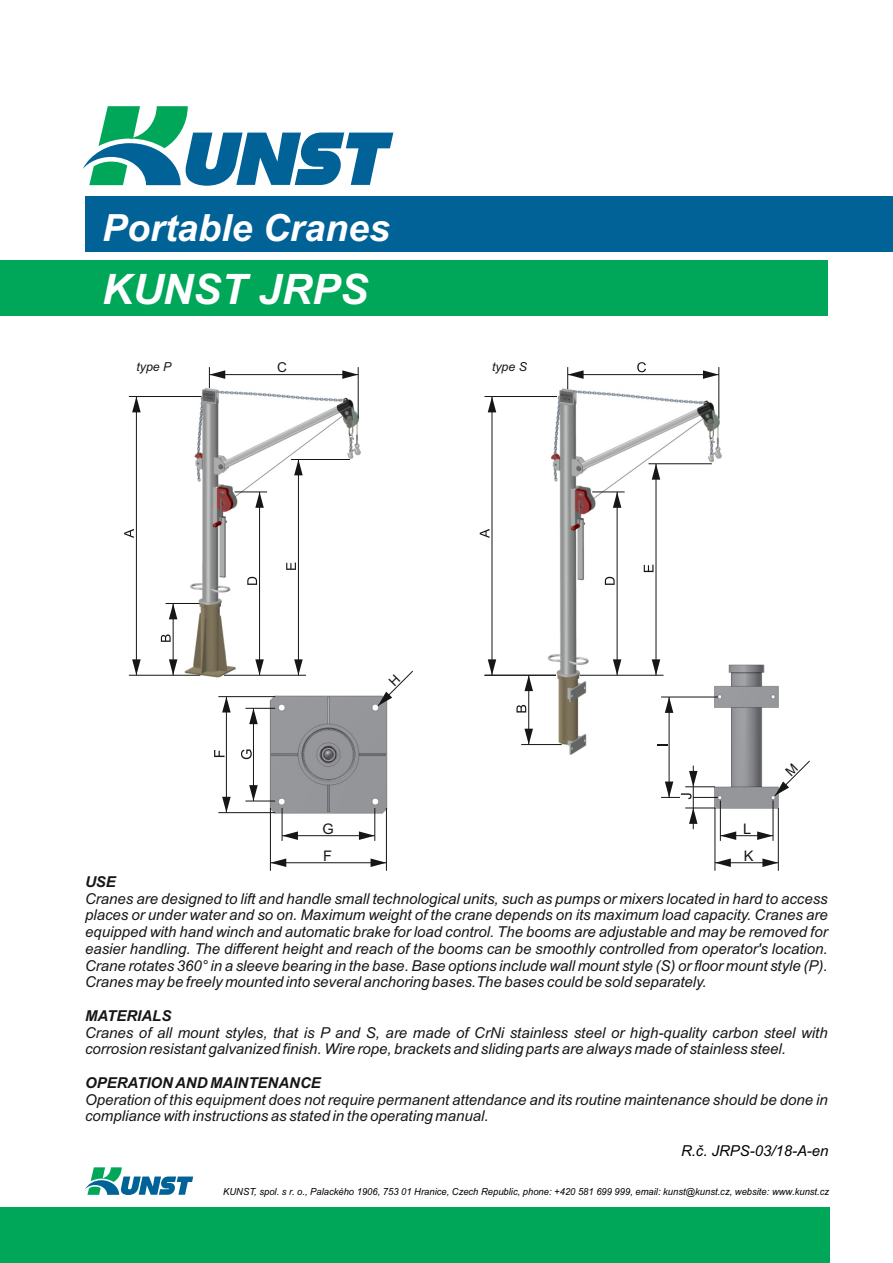
<style>
.page{position:relative;width:893px;height:1263px;background:#fff}
.page>*{position:absolute;margin:0;border:0;box-sizing:border-box;transform-origin:0 0}
.t1{font:italic 700 42px "Arial";color:#fff}
.t2{font:italic 700 37.5px "Arial";color:#fff}
.t3{font:italic 15px/16.8px "Arial";color:#151616}
.t4{font:italic 700 15px "Arial";color:#151616}
.t5{font:italic 15px "Arial";color:#000}
.t6{font:14.55px/27px "Arial";color:#151616}
.t7{font:13.65px "Arial";color:#151616}
.t8{font:italic 12.3px "Arial";color:#151616}
.t9{font:italic 9.75px "Arial";color:#000;scale:.96 1}
</style>
<div class="page">
<div style="left:85px;top:196px;width:808px;height:56px;background:#006297"></div>
<div style="left:0;top:260px;width:828px;height:55px;background:#00a759"></div>
<div style="left:0;top:1208px;width:829px;height:55px;background:#00a759"></div>
<svg style="left:83px;top:106px;width:310px;height:80px"></svg>
<svg style="left:85px;top:1167px;width:108px;height:28px"></svg>
<img style="left:168px;top:379px;width:193px;height:299px">
<hr style="left:129px;top:675px;width:71px;height:1px;background:#151616">
<hr style="left:129px;top:396px;width:72px;height:1px;background:#151616">
<hr style="left:136px;top:396px;width:1px;height:279px;background:#151616">
<svg style="left:132px;top:397px;width:9px;height:15px"></svg>
<svg style="left:132px;top:659px;width:9px;height:16px"></svg>
<hr style="left:166px;top:603px;width:34px;height:1px;background:#151616">
<hr style="left:173px;top:603px;width:1px;height:72px;background:#151616">
<svg style="left:169px;top:604px;width:8px;height:15px"></svg>
<svg style="left:169px;top:659px;width:8px;height:16px"></svg>
<svg style="left:124px;top:529px;width:10px;height:9px"></svg>
<svg style="left:161px;top:634px;width:10px;height:8px"></svg>
<hr style="left:358px;top:367px;width:1px;height:51px;background:#151616">
<hr style="left:209px;top:374px;width:149px;height:1px;background:#151616">
<svg style="left:209px;top:367px;width:16px;height:21px"></svg>
<svg style="left:342px;top:370px;width:16px;height:9px"></svg>
<hr style="left:224px;top:675px;width:82px;height:1px;background:#151616">
<hr style="left:291px;top:459px;width:59px;height:1px;background:#151616">
<hr style="left:298px;top:459px;width:1px;height:216px;background:#151616">
<svg style="left:294px;top:460px;width:9px;height:15px"></svg>
<svg style="left:294px;top:659px;width:9px;height:16px"></svg>
<hr style="left:235px;top:492px;width:32px;height:1px;background:#151616">
<hr style="left:259px;top:492px;width:1px;height:183px;background:#151616">
<svg style="left:255px;top:492px;width:9px;height:16px"></svg>
<svg style="left:255px;top:659px;width:9px;height:16px"></svg>
<svg style="left:247px;top:577px;width:10px;height:8px"></svg>
<svg style="left:286px;top:563px;width:10px;height:7px"></svg>
<img style="left:531px;top:379px;width:191px;height:384px">
<hr style="left:484px;top:396px;width:73px;height:1px;background:#151616">
<hr style="left:492px;top:396px;width:1px;height:279px;background:#151616">
<svg style="left:488px;top:397px;width:8px;height:15px"></svg>
<svg style="left:488px;top:659px;width:8px;height:16px"></svg>
<hr style="left:528px;top:675px;width:1px;height:69px;background:#151616">
<svg style="left:524px;top:676px;width:9px;height:15px"></svg>
<svg style="left:524px;top:729px;width:9px;height:15px"></svg>
<svg style="left:480px;top:529px;width:9px;height:9px"></svg>
<svg style="left:516px;top:705px;width:10px;height:7px"></svg>
<hr style="left:484px;top:675px;width:72px;height:1px;background:#151616">
<hr style="left:521px;top:744px;width:41px;height:1px;background:#151616">
<hr style="left:719px;top:367px;width:1px;height:51px;background:#151616">
<hr style="left:568px;top:374px;width:151px;height:1px;background:#151616">
<svg style="left:567px;top:367px;width:17px;height:22px"></svg>
<svg style="left:703px;top:370px;width:16px;height:9px"></svg>
<svg style="left:637px;top:362px;width:9px;height:10px"></svg>
<hr style="left:580px;top:675px;width:83px;height:1px;background:#151616">
<hr style="left:648px;top:463px;width:64px;height:1px;background:#151616">
<hr style="left:656px;top:464px;width:1px;height:211px;background:#151616">
<svg style="left:652px;top:464px;width:8px;height:16px"></svg>
<svg style="left:652px;top:659px;width:8px;height:16px"></svg>
<hr style="left:592px;top:492px;width:33px;height:1px;background:#151616">
<hr style="left:617px;top:492px;width:1px;height:183px;background:#151616">
<svg style="left:613px;top:492px;width:8px;height:16px"></svg>
<svg style="left:613px;top:659px;width:8px;height:16px"></svg>
<svg style="left:605px;top:577px;width:10px;height:8px"></svg>
<svg style="left:644px;top:565px;width:9px;height:7px"></svg>
<img style="left:708px;top:662px;width:71px;height:150px">
<hr style="left:661px;top:797px;width:57px;height:1px;background:#151616">
<div style="left:680px;top:792px;width:12px;height:11px;background:#fff"></div>
<hr style="left:773px;top:800px;width:1px;height:41px;background:#151616">
<hr style="left:715px;top:808px;width:1px;height:63px;background:#151616">
<hr style="left:778px;top:808px;width:1px;height:63px;background:#151616">
<hr style="left:715px;top:862px;width:63px;height:1px;background:#151616">
<svg style="left:715px;top:858px;width:16px;height:9px"></svg>
<svg style="left:762px;top:858px;width:16px;height:9px"></svg>
<hr style="left:720px;top:800px;width:1px;height:41px;background:#151616">
<hr style="left:720px;top:835px;width:53px;height:1px;background:#151616">
<svg style="left:720px;top:831px;width:16px;height:9px"></svg>
<svg style="left:757px;top:831px;width:16px;height:9px"></svg>
<hr style="left:685px;top:786px;width:30px;height:1px;background:#151616">
<hr style="left:685px;top:808px;width:30px;height:1px;background:#151616">
<hr style="left:661px;top:697px;width:57px;height:1px;background:#151616">
<hr style="left:669px;top:697px;width:1px;height:100px;background:#151616">
<svg style="left:665px;top:697px;width:8px;height:16px"></svg>
<svg style="left:665px;top:781px;width:8px;height:16px"></svg>
<svg style="left:681px;top:766px;width:16px;height:63px"></svg>
<img style="left:265px;top:695px;width:123px;height:120px">
<hr style="left:245px;top:708px;width:30px;height:1px;background:#151616">
<hr style="left:245px;top:801px;width:30px;height:1px;background:#151616">
<hr style="left:253px;top:708px;width:1px;height:93px;background:#151616">
<svg style="left:249px;top:708px;width:9px;height:16px"></svg>
<svg style="left:249px;top:785px;width:9px;height:16px"></svg>
<svg style="left:241px;top:749px;width:11px;height:10px"></svg>
<hr style="left:218px;top:696px;width:57px;height:1px;background:#151616">
<hr style="left:218px;top:812px;width:57px;height:1px;background:#151616">
<hr style="left:226px;top:697px;width:1px;height:116px;background:#151616">
<svg style="left:222px;top:697px;width:9px;height:15px"></svg>
<svg style="left:222px;top:797px;width:9px;height:16px"></svg>
<svg style="left:214px;top:750px;width:11px;height:7px"></svg>
<hr style="left:282px;top:808px;width:1px;height:33px;background:#151616">
<hr style="left:375px;top:808px;width:1px;height:33px;background:#151616">
<hr style="left:282px;top:835px;width:93px;height:1px;background:#151616">
<svg style="left:282px;top:831px;width:16px;height:9px"></svg>
<svg style="left:359px;top:831px;width:16px;height:9px"></svg>
<hr style="left:270px;top:808px;width:1px;height:63px;background:#151616">
<hr style="left:386px;top:808px;width:1px;height:63px;background:#151616">
<hr style="left:270px;top:862px;width:116px;height:1px;background:#151616">
<svg style="left:270px;top:858px;width:16px;height:9px"></svg>
<svg style="left:371px;top:858px;width:15px;height:9px"></svg>
<svg style="left:774px;top:760px;width:36px;height:36px"></svg>
<svg style="left:377px;top:671px;width:36px;height:35px"></svg>
<h2 class="t2" style="left:102px;top:214px;width:289px">Portable Cranes</h2>
<h1 class="t1" style="left:102px;top:273px;width:268px">KUNST JRPS</h1>
<p class="t8" style="left:136px;top:362px;width:37px">type P</p>
<p class="t8" style="left:492px;top:362px;width:37px">type S</p>
<p class="t7" style="left:277px;top:362px;width:11px">C</p>
<p class="t6" style="left:322px;top:816px;width:13px">G<br>F</p>
<p class="t6" style="left:743px;top:816px;width:10px">L</p>
<p class="t6" style="left:744px;top:844px;width:11px">K</p>
<p class="t4" style="left:85px;top:876px;width:32px">USE</p>
<p class="t3" style="left:85px;top:891px;width:744px;text-align:justify">Cranes are designed to lift and handle small technological units, such as pumps or mixers located in hard to access places or under water and so on. Maximum weight of the crane depends on its maximum load capacity. Cranes are equipped with hand winch and automatic brake for load control. The booms are adjustable and may be removed for easier handling. The different height and reach of the booms can be smoothly controlled from operator's location.<br>Crane rotates 360° in a sleeve bearing in the base. Base options include wall mount style (S) or floor mount style (P).<br>Cranes may be freely mounted into several anchoring bases.The bases could be sold separately.</p>
<p class="t4" style="left:85px;top:1010px;width:88px">MATERIALS</p>
<p class="t3" style="left:85px;top:1025px;width:744px">Cranes of all mount styles, that is P and S, are made of CrNi stainless steel or high-quality carbon steel with corrosion resistant galvanized finish. Wire rope, brackets and sliding parts are always made of stainless steel.</p>
<p class="t4" style="left:85px;top:1077px;width:237px">OPERATION AND MAINTENANCE</p>
<p class="t3" style="left:85px;top:1092px;width:744px">Operation of this equipment does not require permanent attendance and its routine maintenance should be done in compliance with instructions as stated in the operating manual.</p>
<p class="t5" style="left:681px;top:1145px;width:149px">R.č. JRPS-03/18-A-en</p>
<p class="t9" style="left:223px;top:1188px;width:633px">KUNST, spol. s r. o., Palackého 1906, 753 01 Hranice, Czech Republic, phone: +420 581 699 999, email: kunst@kunst.cz, website: www.kunst.cz</p>
</div>
